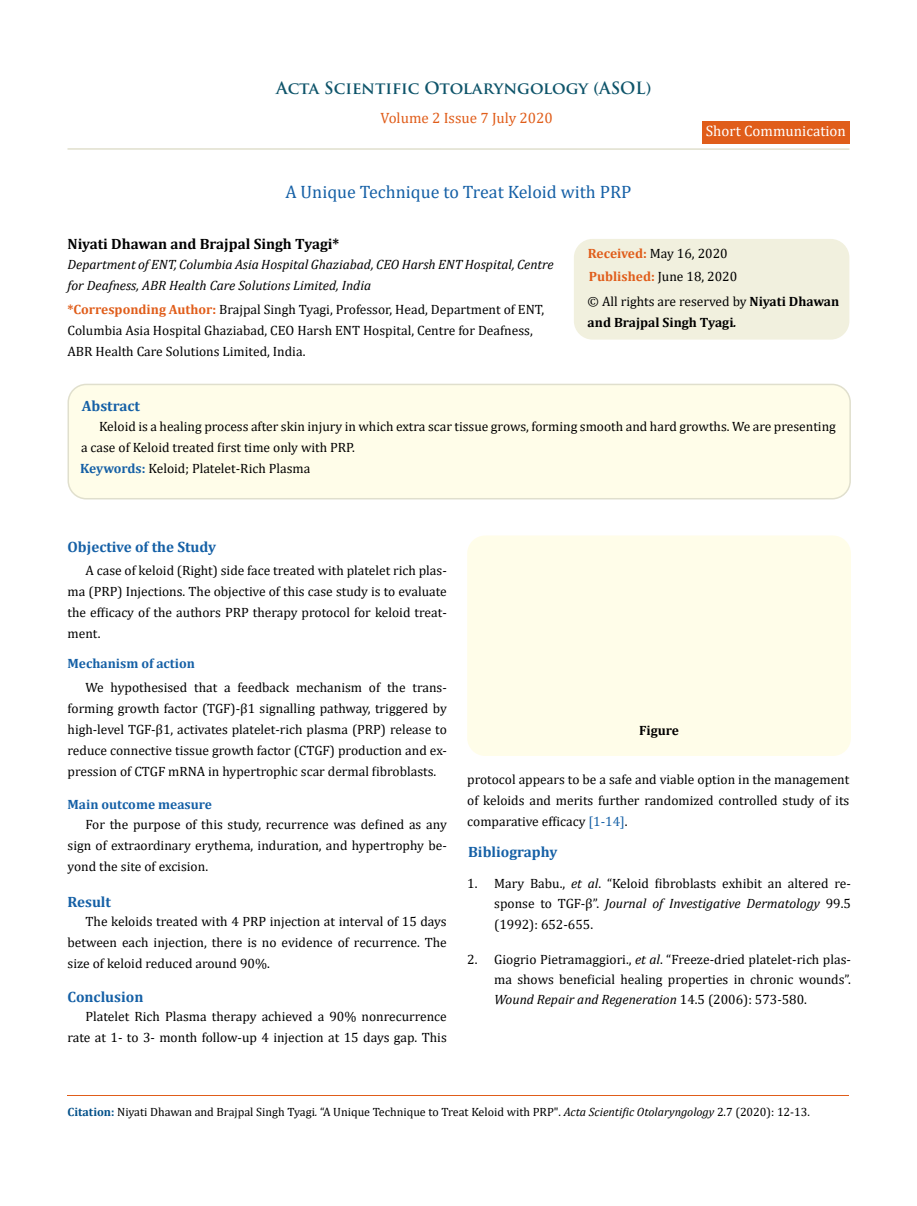
<style>
.page{position:relative;width:917px;height:1206px;background:#fff}
.page>*{position:absolute;margin:0;border:0;box-sizing:border-box;transform-origin:0 0}
.t1{font:18px "Cambria";color:#1560a6}
.t2{font:700 16.5px "Trajan Pro";letter-spacing:-.005em;color:#0e546a}
.t3{font:700 15px "Cambria";color:#1560a6}
.t4{font:700 15px "Cambria";color:#000}
.t5{font:15px "Cambria";color:#e05d1a}
.t6{font:15px "Cambria";color:#fff}
.t7{font:13.5px/21px "Cambria";color:#000;text-align:justify}
.t8{font:italic 13.5px/21px "Cambria";color:#000}
.t9{font:700 13.5px/21px "Cambria";color:#000}
.t10{font:700 13.5px "Cambria";color:#1560a6}
.t11{font:12px "Cambria";color:#000}
.s1{font-weight:700;color:#e05d1a}
.s2{font-weight:400}
.s3{font-style:italic}
.s4{font-weight:700;color:#1560a6}
.s5{color:#1560a6}
.s6{font-weight:700;color:#035089}
</style>
<div class="page">
<div style="left:702px;top:122px;width:147px;height:22px;background:#e05d1a"></div>
<div style="left:68px;top:384px;width:782px;height:115px;background:#fffde9;border-radius:18px"></div>
<div style="left:67px;top:384px;width:783px;height:115px;border:2px solid #e0dfcd;border-radius:18px"></div>
<div style="left:574px;top:240px;width:274px;height:99px;background:#f1f0de;border-radius:18px"></div>
<div style="left:574px;top:239px;width:275px;height:101px;border:2px solid #f1f0de;border-radius:18px"></div>
<div style="left:467px;top:536px;width:383px;height:220px;background:#fffde9;border-radius:18px"></div>
<hr style="left:67px;top:1096px;width:782px;height:1px;background:#e05d1a">
<hr style="left:67px;top:148px;width:782px;height:2px;background:#e0dfcd">
<p class="t2" style="left:276px;top:77px;width:377px">Acta Scientific Otolaryngology (ASOL)</p>
<p class="t5" style="left:380px;top:109px;width:174px">Volume 2 Issue 7 July 2020</p>
<p class="t6" style="left:705px;top:122px;width:141px">Short Communication</p>
<h1 class="t1" style="left:285px;top:181px;width:347px">A Unique Technique to Treat Keloid with PRP</h1>
<p class="t4" style="left:68px;top:233px;width:273px">Niyati Dhawan and Brajpal Singh Tyagi*</p>
<p class="t8" style="left:68px;top:253px;width:488px">Department of ENT, Columbia Asia Hospital Ghaziabad, CEO Harsh ENT Hospital, Centre for Deafness, ABR Health Care Solutions Limited, India</p>
<p class="t7" style="left:68px;top:299px;width:478px;text-align:left"><span class="s1">*Corresponding Author:</span> Brajpal Singh Tyagi, Professor, Head, Department of ENT,<br>Columbia Asia Hospital Ghaziabad, CEO Harsh ENT Hospital, Centre for Deafness,<br>ABR Health Care Solutions Limited, India.</p>
<p class="t7" style="left:588px;top:242px;width:151px;line-height:23px"><span class="s1">Received:</span> May 16, 2020<br><span class="s1">Published:</span> June 18, 2020</p>
<p class="t9" style="left:587px;top:290px;width:253px"><span class="s2">© All rights are reserved by</span> Niyati Dhawan and Brajpal Singh Tyagi<span class="s3">.</span></p>
<p class="t3" style="left:82px;top:395px;width:60px">Abstract</p>
<p class="t7" style="left:80px;top:416px;width:757px;text-align:left;text-indent:19px">Keloid is a healing process after skin injury in which extra scar tissue grows, forming smooth and hard growths. We are presenting a case of Keloid treated first time only with PRP.<br><span class="s4">Keywords:</span> Keloid; Platelet-Rich Plasma</p>
<p class="t3" style="left:68px;top:536px;width:150px">Objective of the Study</p>
<p class="t7" style="left:68px;top:560px;width:381px;text-indent:18px">A case of keloid (Right) side face treated with platelet rich plas&shy;ma (PRP) Injections. The objective of this case study is to evaluate the efficacy of the authors PRP therapy protocol for keloid treat&shy;ment.</p>
<p class="t10" style="left:68px;top:653px;width:129px">Mechanism of action</p>
<p class="t7" style="left:68px;top:677px;width:381px;text-indent:18px">We hypothesised that a feedback mechanism of the trans&shy;forming growth factor (TGF)‐β1 signalling pathway, triggered by high‐level TGF‐β1, activates platelet‐rich plasma (PRP) release to reduce connective tissue growth factor (CTGF) production and ex&shy;pression of CTGF mRNA in hypertrophic scar dermal fibroblasts.</p>
<p class="t10" style="left:68px;top:794px;width:146px">Main outcome measure</p>
<p class="t7" style="left:68px;top:814px;width:381px;text-indent:18px">For the purpose of this study, recurrence was defined as any sign of extraordinary erythema, induration, and hypertrophy be&shy;yond the site of excision.</p>
<p class="t3" style="left:67px;top:891px;width:45px">Result</p>
<p class="t7" style="left:68px;top:911px;width:381px;text-indent:18px">The keloids treated with 4 PRP injection at interval of 15 days between each injection, there is no evidence of recurrence. The size of keloid reduced around 90%.</p>
<p class="t3" style="left:68px;top:986px;width:77px">Conclusion</p>
<p class="t7" style="left:68px;top:1006px;width:381px;text-align:right">Platelet Rich Plasma therapy achieved a 90% nonrecurrence rate at 1- to 3- month follow-up 4 injection at 15 days gap. This</p>
<p class="t9" style="left:639px;top:719px;width:41px">Figure</p>
<p class="t7" style="left:467px;top:768px;width:384px">protocol appears to be a safe and viable option in the management of keloids and merits further randomized controlled study of its comparative efficacy <span class="s5">[1-14]</span>.</p>
<p class="t3" style="left:468px;top:841px;width:91px">Bibliography</p>
<p class="t7" style="left:494px;top:873px;width:358px;line-height:20.2px;text-indent:-27px">1. Mary Babu., <span class="s3">et al</span>. “Keloid fibroblasts exhibit an altered re&shy;sponse to TGF-β”. <span class="s3">Journal of Investigative Dermatology</span> 99.5 (1992): 652-655.</p>
<p class="t7" style="left:494px;top:949px;width:358px;line-height:20.2px;text-indent:-27px">2. Giogrio Pietramaggiori., <span class="s3">et al</span>. “Freeze-dried platelet-rich plas&shy;ma shows beneficial healing properties in chronic wounds”.<br><span class="s3">Wound Repair and Regeneration</span> 14.5 (2006): 573-580.</p>
<p class="t11" style="left:68px;top:1105px;width:744px"><span class="s6">Citation:</span> Niyati Dhawan and Brajpal Singh Tyagi<span class="s3">.</span> “A Unique Technique to Treat Keloid with PRP". <span class="s3">Acta Scientific Otolaryngology</span> 2.7 (2020): 12-13.</p>
</div>
